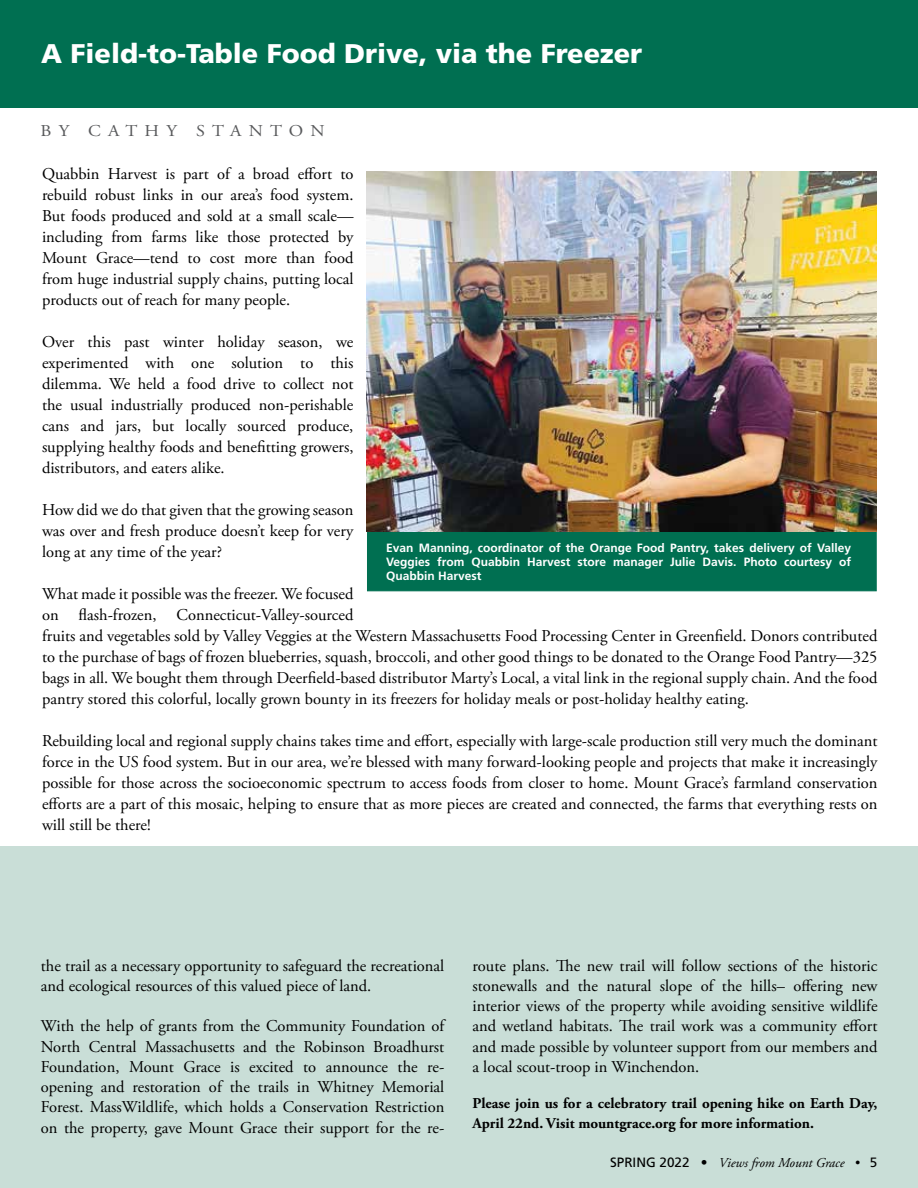
<style>
.page{position:relative;width:918px;height:1188px;background:#fff}
.page>*{position:absolute;margin:0;border:0;box-sizing:border-box;transform-origin:0 0}
.t1{font:900 27px "Frutiger";color:#fff}
.t2{font:16.5px/21px "Adobe Garamond Pro";color:#000;text-align:justify}
.t3{font:16.5px "Adobe Garamond Pro";letter-spacing:.4em;color:#58595b;scale:1.1 1}
.t4{font:700 15px/20.2px "Adobe Garamond Pro";color:#000}
.t5{font:italic 13.5px "Adobe Garamond Pro";color:#000}
.t6{font:700 12px/14.2px "Frutiger";color:#fff;text-align:justify}
.s1{font-family:"Frutiger";font-style:normal}
</style>
<div class="page">
<div style="left:0;top:847px;width:918px;height:341px;background:#c9ded7"></div>
<div style="left:0;top:0;width:918px;height:107px;background:#006f51"></div>
<div style="left:367px;top:522px;width:510px;height:69px;background:#006f51;border:1px solid #006f51"></div>
<img style="left:367px;top:171px;width:510px;height:361px">
<h1 class="t1" style="left:41px;top:37px;width:602px">A Field-to-Table Food Drive, via the Freezer</h1>
<p class="t3" style="left:40px;top:121px;width:260px">BY CATHY STANTON</p>
<p class="t2" style="left:42px;top:164px;width:313px">Quabbin Harvest is part of a broad effort to rebuild robust links in our area’s food system.<br>But foods produced and sold at a small scale— including from farms like those protected by Mount Grace—tend to cost more than food from huge industrial supply chains, putting local products out of reach for many people.</p>
<p class="t2" style="left:42px;top:332px;width:313px">Over this past winter holiday season, we experimented with one solution to this dilemma. We held a food drive to collect not the usual industrially produced non-perishable cans and jars, but locally sourced produce, supplying healthy foods and benefitting growers, distributors, and eaters alike.</p>
<p class="t2" style="left:42px;top:500px;width:313px">How did we do that given that the growing season was over and fresh produce doesn’t keep for very long at any time of the year?</p>
<p class="t2" style="left:42px;top:584px;width:837px;text-align:left">What made it possible was the freezer. We focused<br>on flash-frozen, Connecticut-Valley-sourced<br>fruits and vegetables sold by Valley Veggies at the Western Massachusetts Food Processing Center in Greenfield. Donors contributed to the purchase of bags of frozen blueberries, squash, broccoli, and other good things to be donated to the Orange Food Pantry—325 bags in all. We bought them through Deerfield-based distributor Marty’s Local, a vital link in the regional supply chain. And the food pantry stored this colorful, locally grown bounty in its freezers for holiday meals or post-holiday healthy eating.</p>
<p class="t2" style="left:42px;top:731px;width:837px">Rebuilding local and regional supply chains takes time and effort, especially with large-scale production still very much the dominant force in the US food system. But in our area, we’re blessed with many forward-looking people and projects that make it increasingly possible for those across the socioeconomic spectrum to access foods from closer to home. Mount Grace’s farmland conservation efforts are a part of this mosaic, helping to ensure that as more pieces are created and connected, the farms that everything rests on will still be there!</p>
<p class="t6" style="left:386px;top:540px;width:466px">Evan Manning, coordinator of the Orange Food Pantry, takes delivery of Valley Veggies from Quabbin Harvest store manager Julie Davis. Photo courtesy of Quabbin Harvest</p>
<p class="t2" style="left:41px;top:956px;width:405px;line-height:20.2px">the trail as a necessary opportunity to safeguard the recreational and ecological resources of this valued piece of land.</p>
<p class="t2" style="left:41px;top:1017px;width:405px;line-height:20.2px">With the help of grants from the Community Foundation of North Central Massachusetts and the Robinson Broadhurst Foundation, Mount Grace is excited to announce the re&shy;opening and restoration of the trails in Whitney Memorial Forest. MassWildlife, which holds a Conservation Restriction on the property, gave Mount Grace their support for the re-</p>
<p class="t2" style="left:472px;top:956px;width:407px;line-height:20.2px">route plans. The new trail will follow sections of the historic stonewalls and the natural slope of the hills– offering new interior views of the property while avoiding sensitive wildlife and wetland habitats. The trail work was a community effort and made possible by volunteer support from our members and a local scout-troop in Winchendon.</p>
<p class="t4" style="left:472px;top:1093px;width:406px">Please join us for a celebratory trail opening hike on Earth Day,<br>April 22nd. Visit mountgrace.org for more information.</p>
<p class="t5" style="left:610px;top:1155px;width:269px"><span class="s1">SPRING 2022 •</span> Views from Mount Grace • <span class="s1">5</span></p>
</div>
